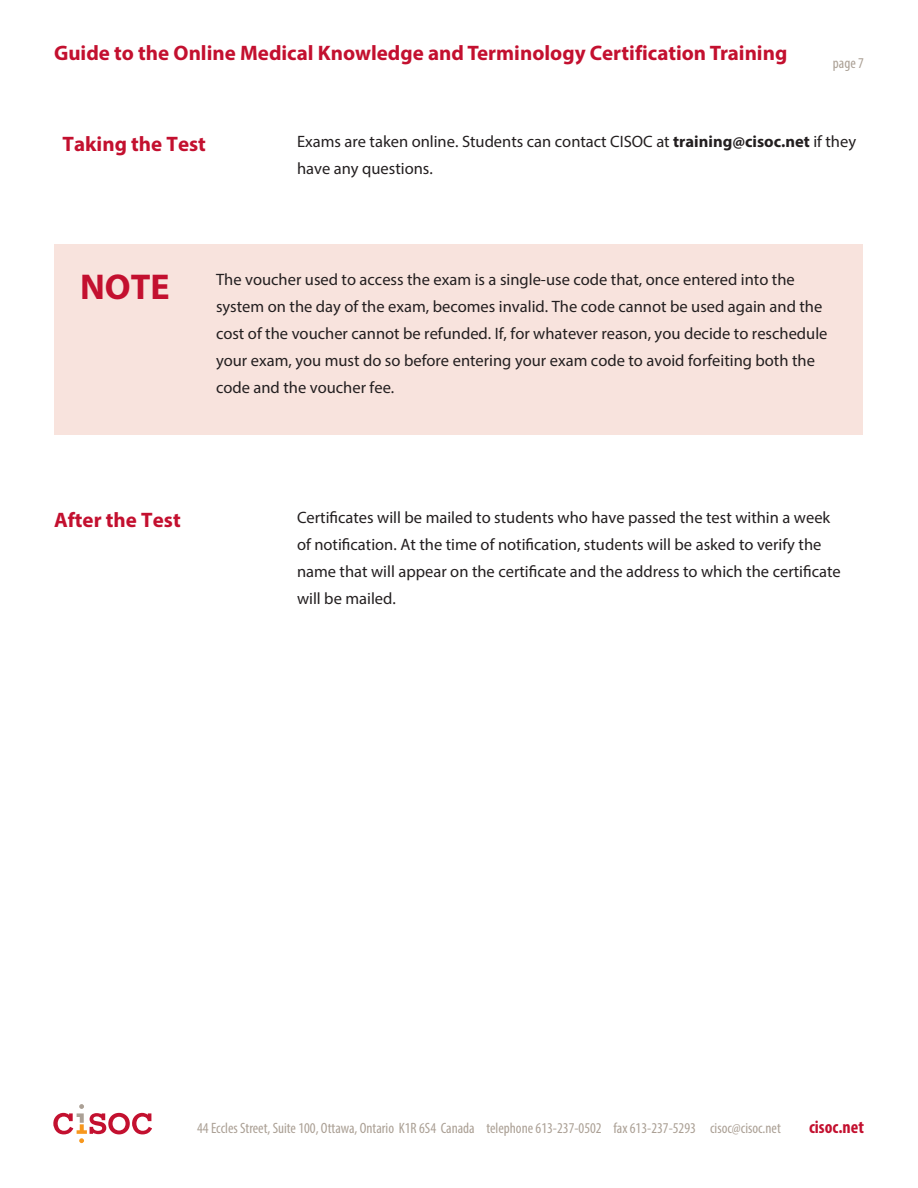
<style>
.page{position:relative;width:918px;height:1188px;background:#fff}
.page>*{position:absolute;margin:0;border:0;box-sizing:border-box;transform-origin:0 0}
.t1{font:700 36px "Myriad Pro";color:#c3102f}
.t2{font:700 21px "Myriad Pro";color:#c3102f}
.t3{font:700 condensed 18px "Myriad Pro";color:#c3102f}
.t4{font:16.5px/27px "Myriad Pro";color:#231f20}
.t5{font:condensed 15px "Myriad Pro";color:#aba095}
.s1{font-weight:700}
</style>
<div class="page">
<svg style="left:53px;top:1104px;width:99px;height:39px"></svg>
<div style="left:55px;top:244px;width:808px;height:191px;background:#f8e3dd"></div>
<p class="t2" style="left:54px;top:39px;width:735px">Guide to the Online Medical Knowledge and Terminology Certification Training</p>
<p class="t5" style="left:833px;top:53px;width:33px">page 7</p>
<p class="t2" style="left:63px;top:130px;width:145px">Taking the Test</p>
<p class="t4" style="left:297px;top:128px;width:561px">Exams are taken online. Students can contact CISOC at <span class="s1">training@cisoc.net</span> if they have any questions.</p>
<p class="t1" style="left:80px;top:264px;width:91px">NOTE</p>
<p class="t4" style="left:216px;top:265px;width:613px">The voucher used to access the exam is a single-use code that, once entered into the system on the day of the exam, becomes invalid. The code cannot be used again and the cost of the voucher cannot be refunded. If, for whatever reason, you decide to reschedule your exam, you must do so before entering your exam code to avoid forfeiting both the code and the voucher fee.</p>
<p class="t2" style="left:54px;top:506px;width:128px">After the Test</p>
<p class="t4" style="left:297px;top:504px;width:545px">Certificates will be mailed to students who have passed the test within a week of notification. At the time of notification, students will be asked to verify the name that will appear on the certificate and the address to which the certificate will be mailed.</p>
<p class="t5" style="left:197px;top:1119px;width:585px">44 Eccles Street, Suite 100, Ottawa, Ontario K1R 6S4 Canada telephone 613-237-0502 fax 613-237-5293 cisoc@cisoc.net</p>
<p class="t3" style="left:809px;top:1116px;width:56px">cisoc.net</p>
</div>
